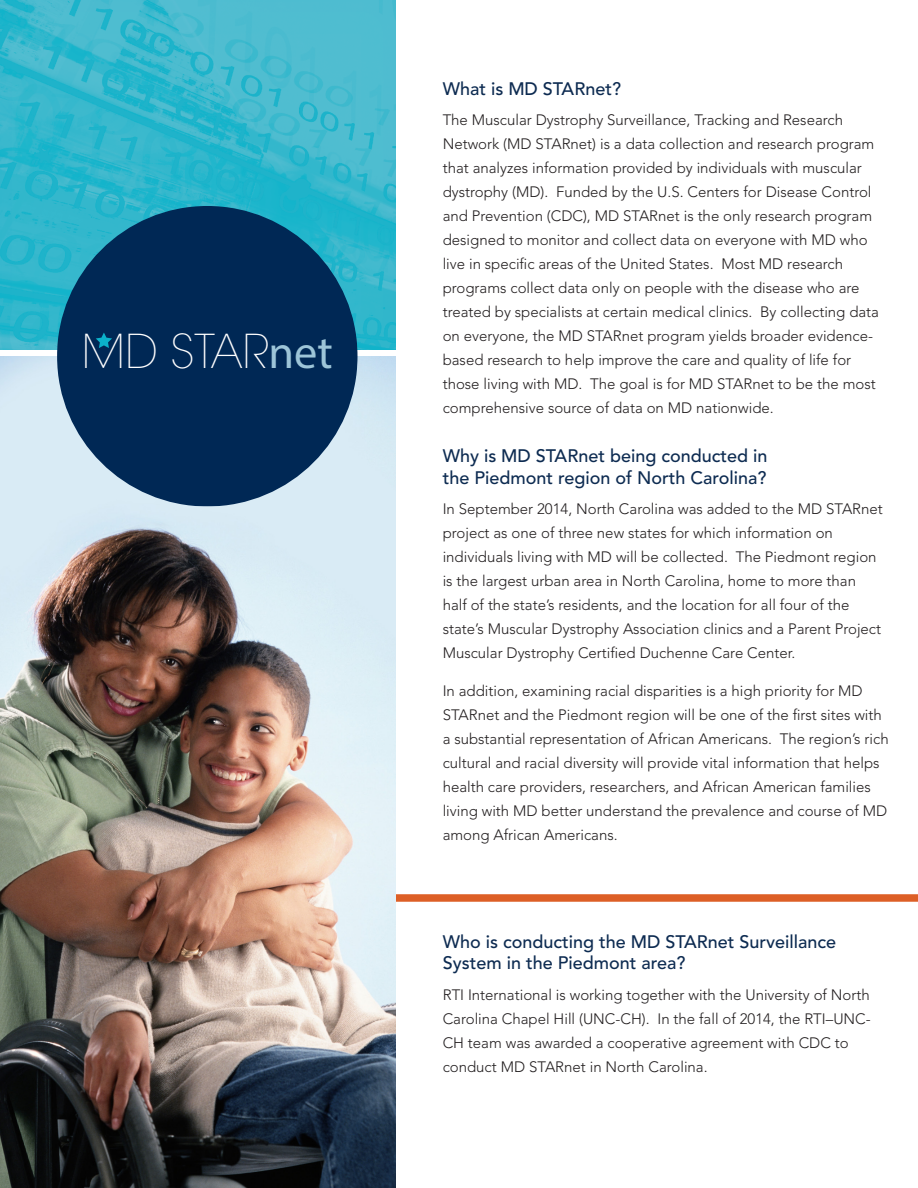
<style>
.page{position:relative;width:918px;height:1188px;background:#fff}
.page>*{position:absolute;margin:0;border:0;box-sizing:border-box;transform-origin:0 0}
.t1{font:200 46.35px "ITC Avant Garde Std";color:#fff}
.header1{font:500 18px/21.6px "Avenir LT Std";color:#0d2b51}
.text{font:300 15px/24px "Avenir LT Std";color:#231f20}
.s1{font-family:"Myriad Pro";font-weight:400;color:#9dc5d8}
</style>
<div class="page">
<div style="left:0;top:0;width:395px;height:350px;background:#fff;opacity:.02"></div>
<div style="left:379px;top:894px;width:539px;height:8px;background:#dd5f26"></div>
<img style="left:0;top:357px;width:395px;height:831px">
<svg style="left:57px;top:206px;width:301px;height:300px;background:#1b4c72"></svg>
<svg style="left:96px;top:333px;width:16px;height:15px"></svg>
<p class="t1" style="left:82px;top:324px;width:252px">MD STAR<span class="s1">net</span></p>
<p class="header1" style="left:443px;top:78px;width:180px">What is MD STARnet?</p>
<p class="text" style="left:443px;top:108px;width:438px">The Muscular Dystrophy Surveillance, Tracking and Research Network (MD STARnet) is a data collection and research program that analyzes information provided by individuals with muscular dystrophy (MD). Funded by the U.S. Centers for Disease Control and Prevention (CDC), MD STARnet is the only research program designed to monitor and collect data on everyone with MD who live in specific areas of the United States. Most MD research programs collect data only on people with the disease who are treated by specialists at certain medical clinics. By collecting data on everyone, the MD STARnet program yields broader evidence&shy;based research to help improve the care and quality of life for those living with MD. The goal is for MD STARnet to be the most comprehensive source of data on MD nationwide.</p>
<p class="header1" style="left:443px;top:445px;width:326px">Why is MD STARnet being conducted in the Piedmont region of North Carolina?</p>
<p class="text" style="left:443px;top:497px;width:442px">In September 2014, North Carolina was added to the MD STARnet project as one of three new states for which information on individuals living with MD will be collected. The Piedmont region is the largest urban area in North Carolina, home to more than half of the state’s residents, and the location for all four of the state’s Muscular Dystrophy Association clinics and a Parent Project Muscular Dystrophy Certified Duchenne Care Center.</p>
<p class="text" style="left:443px;top:679px;width:448px">In addition, examining racial disparities is a high priority for MD STARnet and the Piedmont region will be one of the first sites with a substantial representation of African Americans. The region’s rich cultural and racial diversity will provide vital information that helps health care providers, researchers, and African American families living with MD better understand the prevalence and course of MD among African Americans.</p>
<p class="header1" style="left:443px;top:931px;width:395px">Who is conducting the MD STARnet Surveillance<br>System in the Piedmont area?</p>
<p class="text" style="left:443px;top:983px;width:430px">RTI International is working together with the University of North Carolina Chapel Hill (UNC-CH). In the fall of 2014, the RTI–UNC-CH team was awarded a cooperative agreement with CDC to conduct MD STARnet in North Carolina.</p>
</div>
